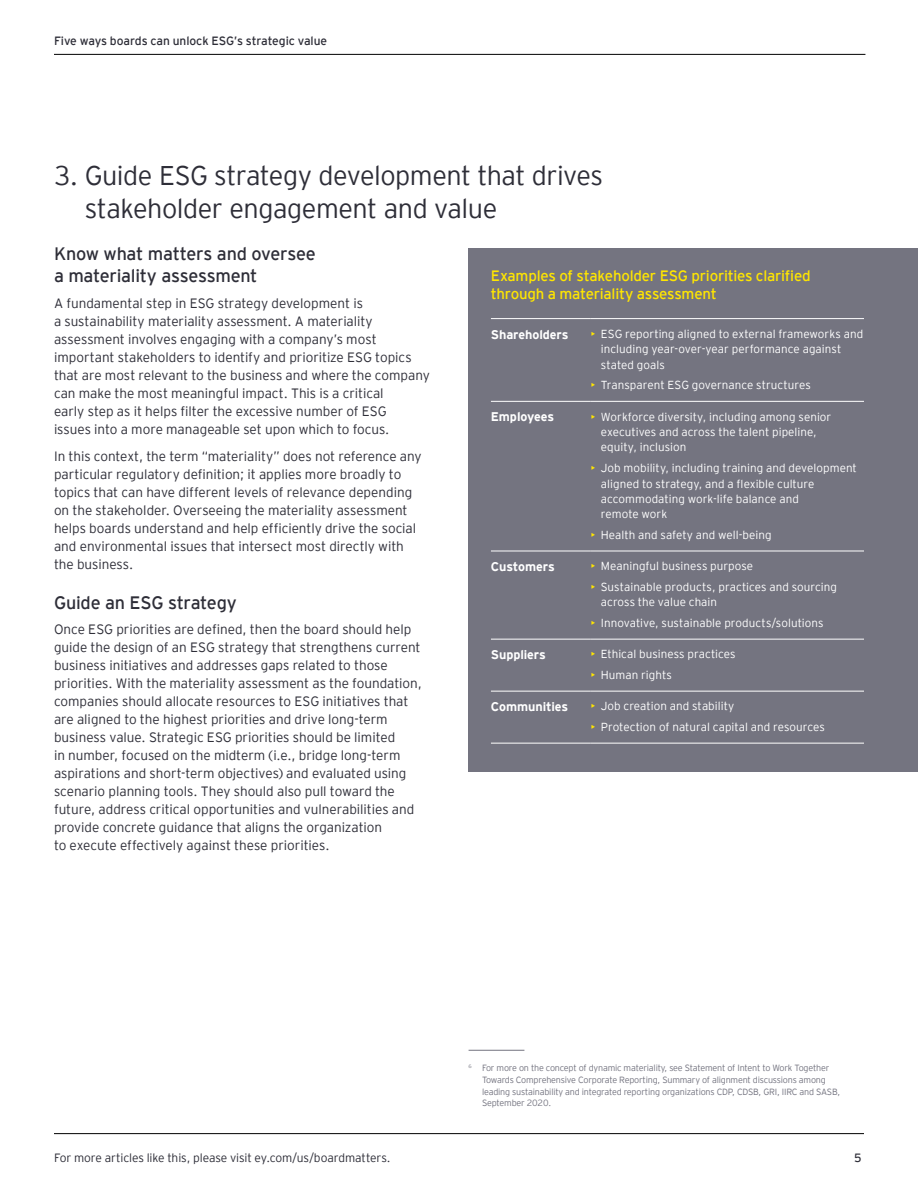
<style>
.page{position:relative;width:918px;height:1188px;background:#fff}
.page>*{position:absolute;margin:0;border:0;box-sizing:border-box;transform-origin:0 0}
.Body_Heading_1{font:300 27px/33px "EY Interstate";letter-spacing:-.02em;color:#2e2e38}
.Body_Heading_2{font:18px/22.5px "EY Interstate";letter-spacing:-.015em;color:#2e2e38}
.Graphic_header{font:15px/18px "EY Interstate";letter-spacing:-.015em;color:#ffe600}
.Body_copy{font:300 13.5px/18px "EY Interstate";letter-spacing:-.005em;color:#2e2e38}
.Table_copy_level_1{font:700 12.6px "EY Interstate";letter-spacing:-.005em;color:#fff}
.For_more_articles_fo{font:300 12px "EY Interstate";letter-spacing:-.01em;color:#2e2e38}
.Header_Title{font:12px "EY Interstate";letter-spacing:-.005em;color:#2e2e38}
.Issue_Date{font:12px "EY Interstate";color:#2e2e38}
.t1{font:300 11.7px/15.3px "EY Interstate";letter-spacing:.005em;color:#fff}
.footnotes_-_BMQ_10_2{font:300 9px/11.7px "EY Interstate";letter-spacing:-.02em;color:#747480}
.s1{color:#ffe600}
</style>
<div class="page">
<hr style="left:469px;top:1050px;width:55px;height:1px;background:#747480">
<div style="left:469px;top:248px;width:449px;height:523px;background:#747480"></div>
<hr style="left:491px;top:551px;width:100px;height:1px;background:#fff">
<hr style="left:591px;top:551px;width:273px;height:1px;background:#fff">
<hr style="left:491px;top:639px;width:100px;height:1px;background:#fff">
<hr style="left:591px;top:639px;width:273px;height:1px;background:#fff">
<hr style="left:491px;top:691px;width:100px;height:1px;background:#fff">
<hr style="left:591px;top:691px;width:273px;height:1px;background:#fff">
<hr style="left:491px;top:743px;width:100px;height:1px;background:#fff">
<hr style="left:591px;top:743px;width:273px;height:1px;background:#fff">
<hr style="left:491px;top:318px;width:100px;height:1px;background:#fff">
<hr style="left:591px;top:318px;width:273px;height:1px;background:#fff">
<hr style="left:491px;top:401px;width:100px;height:1px;background:#fff">
<hr style="left:591px;top:401px;width:273px;height:1px;background:#fff">
<hr style="left:54px;top:1133px;width:810px;height:1px;background:#000">
<hr style="left:54px;top:54px;width:811px;height:1px;background:#000">
<p class="Header_Title" style="left:54px;top:32px;width:275px">Five ways boards can unlock ESG’s strategic value</p>
<p class="Body_Heading_1" style="left:85px;top:158px;width:520px;text-indent:-31px">3. Guide ESG strategy development that drives stakeholder engagement and value</p>
<p class="Body_Heading_2" style="left:54px;top:241px;width:263px">Know what matters and oversee a materiality assessment</p>
<p class="Body_copy" style="left:54px;top:293px;width:377px">A fundamental step in ESG strategy development is<br>a sustainability materiality assessment. A materiality assessment involves engaging with a company’s most important stakeholders to identify and prioritize ESG topics that are most relevant to the business and where the company can make the most meaningful impact. This is a critical<br>early step as it helps filter the excessive number of ESG<br>issues into a more manageable set upon which to focus.</p>
<p class="Body_copy" style="left:54px;top:446px;width:369px">In this context, the term “materiality” does not reference any particular regulatory definition; it applies more broadly to topics that can have different levels of relevance depending on the stakeholder. Overseeing the materiality assessment helps boards understand and help efficiently drive the social and environmental issues that intersect most directly with the business.</p>
<p class="Body_Heading_2" style="left:54px;top:590px;width:184px">Guide an ESG strategy</p>
<p class="Body_copy" style="left:54px;top:620px;width:369px">Once ESG priorities are defined, then the board should help guide the design of an ESG strategy that strengthens current business initiatives and addresses gaps related to those priorities. With the materiality assessment as the foundation, companies should allocate resources to ESG initiatives that are aligned to the highest priorities and drive long-term business value. Strategic ESG priorities should be limited<br>in number, focused on the midterm (i.e., bridge long-term aspirations and short-term objectives) and evaluated using scenario planning tools. They should also pull toward the future, address critical opportunities and vulnerabilities and provide concrete guidance that aligns the organization<br>to execute effectively against these priorities.</p>
<p class="Graphic_header" style="left:491px;top:266px;width:321px">Examples of stakeholder ESG priorities clarified through a materiality assessment</p>
<p class="Table_copy_level_1" style="left:491px;top:325px;width:79px">Shareholders</p>
<p class="t1" style="left:601px;top:325px;width:264px;text-indent:-10px"><span class="s1">•</span> ESG reporting aligned to external frameworks and including year-over-year performance against stated goals</p>
<p class="t1" style="left:591px;top:377px;width:222px"><span class="s1">•</span> Transparent ESG governance structures</p>
<p class="Table_copy_level_1" style="left:491px;top:408px;width:65px">Employees</p>
<p class="t1" style="left:601px;top:408px;width:232px;text-indent:-10px"><span class="s1">•</span> Workforce diversity, including among senior executives and across the talent pipeline, equity, inclusion</p>
<p class="t1" style="left:601px;top:460px;width:258px;text-indent:-10px"><span class="s1">•</span> Job mobility, including training and development aligned to strategy, and a flexible culture accommodating work‑life balance and<br>remote work</p>
<p class="t1" style="left:591px;top:527px;width:182px"><span class="s1">•</span> Health and safety and well‑being</p>
<p class="Table_copy_level_1" style="left:491px;top:558px;width:65px">Customers</p>
<p class="t1" style="left:591px;top:558px;width:164px"><span class="s1">•</span> Meaningful business purpose</p>
<p class="t1" style="left:601px;top:579px;width:238px;text-indent:-10px"><span class="s1">•</span> Sustainable products, practices and sourcing across the value chain</p>
<p class="t1" style="left:591px;top:615px;width:234px"><span class="s1">•</span> Innovative, sustainable products/solutions</p>
<p class="Table_copy_level_1" style="left:491px;top:646px;width:56px">Suppliers</p>
<p class="t1" style="left:591px;top:646px;width:146px"><span class="s1">•</span> Ethical business practices</p>
<p class="t1" style="left:591px;top:667px;width:83px"><span class="s1">•</span> Human rights</p>
<p class="Table_copy_level_1" style="left:491px;top:698px;width:79px">Communities</p>
<p class="t1" style="left:591px;top:698px;width:145px"><span class="s1">•</span> Job creation and stability</p>
<p class="t1" style="left:591px;top:719px;width:236px"><span class="s1">•</span> Protection of natural capital and resources</p>
<p class="footnotes_-_BMQ_10_2" style="left:482px;top:1062px;width:360px;text-indent:-14px"><sup>6</sup> For more on the concept of dynamic materiality, see Statement of Intent to Work Together Towards Comprehensive Corporate Reporting, Summary of alignment discussions among leading sustainability and integrated reporting organizations CDP, CDSB, GRI, IIRC and SASB, September 2020.</p>
<p class="For_more_articles_fo" style="left:54px;top:1149px;width:338px">For more articles like this, please visit ey.com/us/boardmatters.</p>
<p class="Issue_Date" style="left:854px;top:1149px;width:9px">5</p>
</div>
